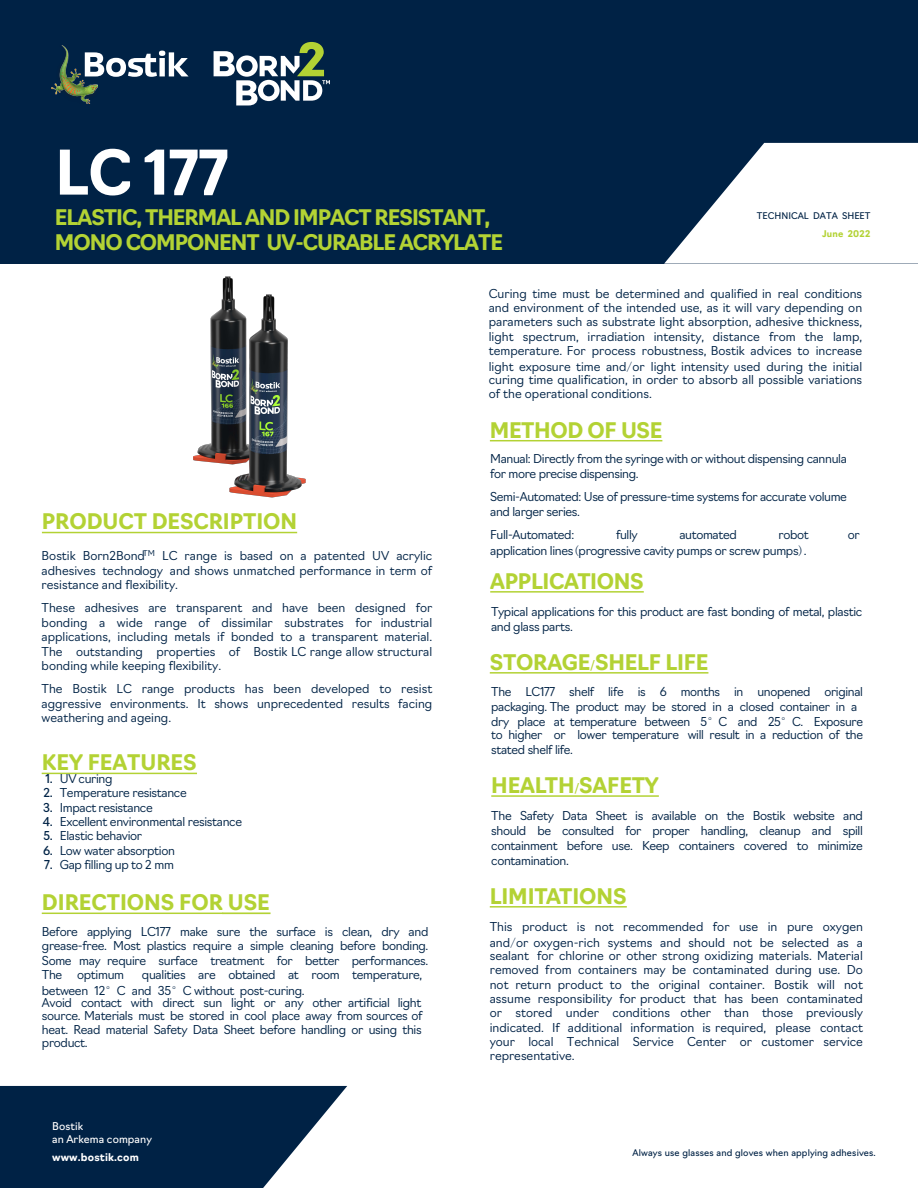
<style>
.page{position:relative;width:918px;height:1188px;background:#fff}
.page>*{position:absolute;margin:0;border:0;box-sizing:border-box;transform-origin:0 0}
.Product_name{font:700 60px "Navigo";color:#fff}
.title1{font:700 21px "Navigo";letter-spacing:-.01em;color:#b3d234}
.t1{font:700 21px/25.2px "Navigo";letter-spacing:-.05em;color:#b3d334}
.t2{font:300 12px/14.4px "Navigo";letter-spacing:-.025em;color:#002346;text-align:justify}
.t3{font:300 12px/14.2px "Navigo";color:#002246}
.t4{font:300 12px/14.7px "Navigo";letter-spacing:-.025em;color:#002245}
.t5{font:300 12px/12.9px "Navigo";color:#002346}
.t6{font:10.5px/13.5px "Navigo";letter-spacing:.01em;color:#fff}
.t7{font:700 10.5px "Navigo";letter-spacing:.015em;color:#fff}
.revised{font:9px/18px "Navigo";letter-spacing:.01em;color:#002245;text-align:right}
.s1{font-family:"N Sim Sun";font-weight:400}
.s2{font-weight:700;color:#b3d234}
.s3{font-family:"Adobe Arabic"}
.s4{color:#002346}
.s5{font-weight:400}
</style>
<div class="page">
<svg style="left:0;top:1086px;width:347px;height:102px;background:#1e3c5b"></svg>
<div style="left:0;top:0;width:918px;height:264px;background:#002245"></div>
<svg style="left:664px;top:143px;width:254px;height:121px"></svg>
<svg style="left:214px;top:42px;width:116px;height:63px"></svg>
<img style="left:51px;top:45px;width:46px;height:59px">
<svg style="left:85px;top:51px;width:104px;height:26px"></svg>
<hr style="left:42px;top:773px;width:155px;height:1px;background:#b3d234">
<hr style="left:42px;top:532px;width:255px;height:1px;background:#b3d234">
<hr style="left:42px;top:913px;width:181px;height:1px;background:#b3d234">
<hr style="left:222px;top:913px;width:49px;height:1px;background:#b3d234">
<hr style="left:490px;top:591px;width:154px;height:2px;background:#b3d234">
<hr style="left:490px;top:906px;width:137px;height:2px;background:#b3d234">
<hr style="left:491px;top:795px;width:168px;height:2px;background:#b3d234">
<hr style="left:490px;top:672px;width:218px;height:2px;background:#b3d234">
<img style="left:167px;top:276px;width:139px;height:258px">
<hr style="left:490px;top:440px;width:172px;height:1px;background:#b3d234">
<p class="Product_name" style="left:55px;top:126px;width:175px">LC 177</p>
<h2 class="t1" style="left:55px;top:203px;width:450px">ELASTIC, THERMAL AND IMPACT RESISTANT,<br>MONO COMPONENT UV-CURABLE ACRYLATE</h2>
<p class="t2" style="left:489px;top:285px;width:375px">Curing time must be determined and qualified in real conditions and environment of the intended use, as it will vary depending on parameters such as substrate light absorption, adhesive thickness, light spectrum, irradiation intensity, distance from the lamp, temperature. For process robustness, Bostik advices to increase</p>
<p class="t5" style="left:489px;top:359px;width:375px">light exposure time and<span class="s1">/</span>or light intensity used during the initial curing time qualification, in order to absorb all possible variations</p>
<p class="t5" style="left:489px;top:387px;width:165px">of the operational conditions.</p>
<h2 class="title1" style="left:490px;top:413px;width:174px">METHOD OF USE</h2>
<p class="t2" style="left:490px;top:451px;width:358px">Manual: Directly from the syringe with or without dispensing cannula for more precise dispensing.</p>
<p class="t2" style="left:490px;top:489px;width:358px">Semi-Automated: Use of pressure-time systems for accurate volume and larger series.</p>
<p class="revised" style="left:757px;top:206px;width:115px">TECHNICAL DATA SHEET<br><span class="s2">June 2022</span></p>
<p class="title1" style="left:42px;top:505px;width:257px">PRODUCT DESCRIPTION</p>
<p class="t2" style="left:490px;top:527px;width:85px">Full-Automated:</p>
<p class="t2" style="left:616px;top:527px;width:23px">fully</p>
<p class="t2" style="left:679px;top:527px;width:59px">automated</p>
<p class="t2" style="left:779px;top:527px;width:32px">robot</p>
<p class="t2" style="left:848px;top:527px;width:13px">or</p>
<p class="t2" style="left:490px;top:542px;width:318px">application lines<span class="s1">(</span>progressive cavity pumps or screw pumps<span class="s1">)</span>.</p>
<h2 class="title1" style="left:490px;top:565px;width:155px">APPLICATIONS</h2>
<p class="t2" style="left:491px;top:604px;width:373px">Typical applications for this product are fast bonding of metal, plastic and glass parts.</p>
<h2 class="title1" style="left:490px;top:646px;width:220px">STORAGE<span class="s3">/</span>SHELF LIFE</h2>
<p class="t4" style="left:491px;top:684px;width:373px">The LC177 shelf life is <span class="s4">6 months</span> in unopened original packaging. The product may be stored in a closed container in a</p>
<p class="t4" style="left:491px;top:715px;width:373px;line-height:12.9px">dry place at temperature between 5<span class="s1">°</span>C and 25<span class="s1">°</span>C. Exposure to higher or lower temperature will result in a reduction of the</p>
<p class="t4" style="left:491px;top:741px;width:83px">stated shelf life.</p>
<h2 class="title1" style="left:491px;top:769px;width:169px">HEALTH<span class="s3">/</span>SAFETY</h2>
<p class="t4" style="left:491px;top:808px;width:373px;text-align:justify">The Safety Data Sheet is available on the Bostik website and should be consulted for proper handling, cleanup and spill containment before use. Keep containers covered to minimize contamination.</p>
<h2 class="title1" style="left:490px;top:880px;width:139px">LIMITATIONS</h2>
<p class="t3" style="left:490px;top:918px;width:375px;line-height:15.8px">This product is not recommended for use in pure oxygen and<span class="s1">/</span>or oxygen-rich systems and should not be selected as a</p>
<p class="t3" style="left:490px;top:948px;width:375px;text-align:justify">sealant for chlorine or other strong oxidizing materials. Material removed from containers may be contaminated during use. Do not return product to the original container. Bostik will not assume responsibility for product that has been contaminated or stored under conditions other than those previously indicated. If additional information is required, please contact your local Technical Service Center or customer service representative.</p>
<p class="t2" style="left:42px;top:548px;width:392px">Bostik Born2Bond<sup>TM</sup> LC range is based on a patented UV acrylic adhesives technology and shows unmatched performance in term of resistance and flexibility.</p>
<p class="t2" style="left:42px;top:600px;width:392px">These adhesives are transparent and have been designed for bonding a wide range of dissimilar substrates for industrial applications, including metals if bonded to a transparent material.<br>The outstanding properties of Bostik LC range allow structural bonding while keeping flexibility.</p>
<p class="t2" style="left:42px;top:681px;width:392px">The Bostik LC range products has been developed to resist aggressive environments. It shows unprecedented results facing weathering and ageing.</p>
<h2 class="title1" style="left:42px;top:746px;width:156px">KEY FEATURES</h2>
<p class="t2" style="left:45px;top:770px;width:69px"><span class="s5">1.</span> UV curing</p>
<p class="t2" style="left:43px;top:785px;width:145px"><span class="s5">2.</span> Temperature resistance</p>
<p class="t2" style="left:43px;top:799px;width:111px"><span class="s5">3.</span> Impact resistance</p>
<p class="t2" style="left:43px;top:813px;width:201px"><span class="s5">4.</span> Excellent environmental resistance</p>
<p class="t2" style="left:43px;top:828px;width:100px"><span class="s5">5.</span> Elastic behavior</p>
<p class="t2" style="left:43px;top:842px;width:133px"><span class="s5">6.</span> Low water absorption</p>
<p class="t2" style="left:44px;top:857px;width:131px"><span class="s5">7.</span> Gap filling up to 2 mm</p>
<p class="title1" style="left:42px;top:886px;width:230px">DIRECTIONS FOR USE</p>
<p class="t2" style="left:42px;top:923px;width:388px">Before applying LC177 make sure the surface is clean, dry and grease-free. Most plastics require a simple cleaning before bonding.<br>Some may require surface treatment for better performances.<br>The optimum</p>
<p class="t2" style="left:42px;top:966px;width:382px;line-height:15.9px;text-indent:100px">qualities are obtained at room temperature, between 12<span class="s1">°</span>C and 35<span class="s1">°</span>C without post-curing.</p>
<p class="t2" style="left:42px;top:995px;width:382px;line-height:13.5px">Avoid contact with direct sun light or any other artificial light source. Materials must be stored in cool place away from sources of heat. Read material Safety Data Sheet before handling or using this product.</p>
<p class="t6" style="left:52px;top:1119px;width:101px">Bostik<br>an Arkema company</p>
<p class="t7" style="left:52px;top:1149px;width:88px">www.bostik.com</p>
<p class="revised" style="left:633px;top:1143px;width:245px">Always use glasses and gloves when applying adhesives.</p>
</div>
